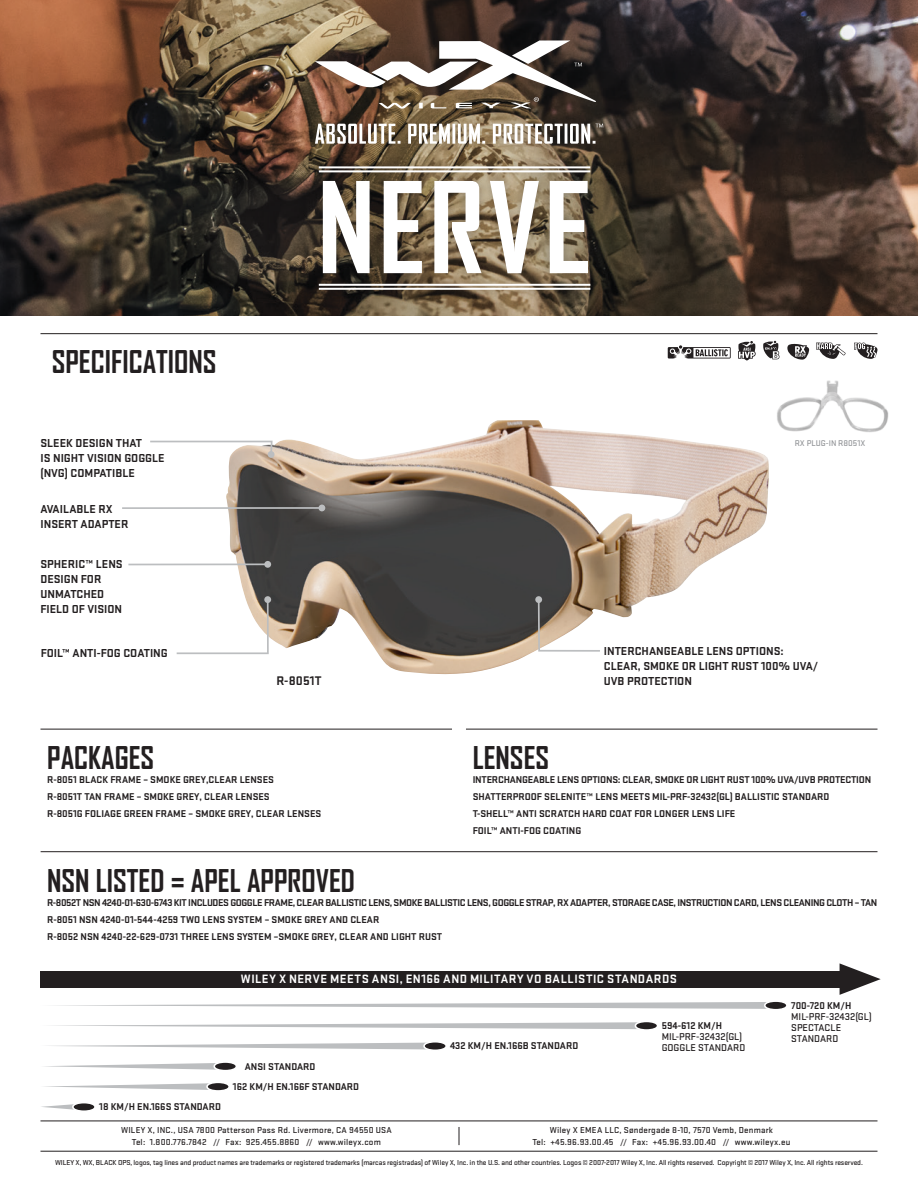
<style>
.page{position:relative;width:918px;height:1188px;background:#fff}
.page>*{position:absolute;margin:0;border:0;box-sizing:border-box;transform-origin:0 0}
.Titel{font:700 120.75px "Agency FB";letter-spacing:.025em;color:#fff}
.PRODUCT_HEAD{font:700 30px "Agency FB";color:#231f20}
.Item_number{font:700 13.05px "Stratum No 1";letter-spacing:.01em;color:#231f20}
.hvid_mellemrubrik{font:700 12.6px "Stratum No 1";letter-spacing:.04em;color:#fff}
.Bullets_Body_BOLD{font:700 12px/15px "Stratum No 2";color:#231f20}
.Bullets_Body_BOLD-2{font:700 10.2px "Stratum No 2";color:#231f20}
.Bullets_Body_BOLD-3{font:700 10.2px "Stratum No 2";letter-spacing:-.04em;color:#231f20}
.Bullets_Body_BOLD-4{font:700 10.2px "Stratum No 2";letter-spacing:-.02em;color:#231f20}
.t1{font:500 10.2px/11.1px "Stratum No 1";color:#231f20}
.t2{font:500 9px/12px "Stratum No 1";letter-spacing:.02em;color:#231f20;text-align:center}
.ICON_text{font:500 8.7px "Stratum No 2";color:#949699}
.t3{font:500 7.5px "Stratum No 1";letter-spacing:-.015em;color:#231f20}
</style>
<div class="page">
<hr style="left:40px;top:1121px;width:838px;height:1px;background:#231f20">
<hr style="left:40px;top:1151px;width:838px;height:1px;background:#231f20">
<svg style="left:459px;top:1127px;width:1px;height:18px"></svg>
<div style="left:40px;top:971px;width:804px;height:16px;background:#231f20"></div>
<svg style="left:840px;top:963px;width:41px;height:32px"></svg>
<svg style="left:41px;top:1104px;width:33px;height:6px"></svg>
<div style="left:73px;top:1103px;width:22px;height:8px;background:#231f20;border-radius:50%"></div>
<div style="left:72px;top:1102px;width:24px;height:10px;border:2px solid #fff;border-radius:50%"></div>
<svg style="left:44px;top:1083px;width:165px;height:7px"></svg>
<div style="left:207px;top:1082px;width:22px;height:9px;background:#231f20;border-radius:50%"></div>
<div style="left:206px;top:1082px;width:24px;height:10px;border:2px solid #fff;border-radius:50%"></div>
<svg style="left:44px;top:1063px;width:172px;height:7px"></svg>
<div style="left:214px;top:1062px;width:22px;height:9px;background:#231f20;border-radius:50%"></div>
<div style="left:213px;top:1061px;width:24px;height:10px;border:2px solid #fff;border-radius:50%"></div>
<svg style="left:49px;top:1043px;width:377px;height:7px"></svg>
<div style="left:424px;top:1042px;width:22px;height:8px;background:#231f20;border-radius:50%"></div>
<div style="left:423px;top:1041px;width:24px;height:10px;border:2px solid #fff;border-radius:50%"></div>
<svg style="left:53px;top:1022px;width:585px;height:7px"></svg>
<div style="left:635px;top:1021px;width:23px;height:9px;background:#231f20;border-radius:50%"></div>
<div style="left:635px;top:1021px;width:23px;height:10px;border:2px solid #fff;border-radius:50%"></div>
<svg style="left:56px;top:1002px;width:710px;height:7px"></svg>
<div style="left:765px;top:1001px;width:22px;height:9px;background:#231f20;border-radius:50%"></div>
<div style="left:764px;top:1000px;width:24px;height:11px;border:2px solid #fff;border-radius:50%"></div>
<img style="left:226px;top:420px;width:543px;height:255px">
<img style="left:0;top:0;width:918px;height:315px">
<div style="left:310px;top:156px;width:290px;height:144px;background:#231f20;opacity:.3"></div>
<hr style="left:319px;top:166px;width:271px;height:2px;background:#fff">
<hr style="left:319px;top:170px;width:271px;height:2px;background:#fff">
<hr style="left:319px;top:284px;width:271px;height:2px;background:#fff">
<hr style="left:319px;top:288px;width:271px;height:2px;background:#fff">
<hr style="left:40px;top:333px;width:838px;height:1px;background:#231f20">
<svg style="left:176px;top:598px;width:94px;height:57px"></svg>
<div style="left:264px;top:596px;width:7px;height:7px;background:#bcbec0;border-radius:50%"></div>
<svg style="left:537px;top:598px;width:65px;height:55px"></svg>
<div style="left:535px;top:596px;width:7px;height:7px;background:#bcbec0;border-radius:50%"></div>
<hr style="left:128px;top:563px;width:140px;height:2px;background:#bcbec0">
<div style="left:264px;top:561px;width:7px;height:7px;background:#bcbec0;border-radius:50%"></div>
<hr style="left:122px;top:507px;width:200px;height:2px;background:#bcbec0">
<div style="left:318px;top:505px;width:7px;height:6px;background:#bcbec0;border-radius:50%"></div>
<hr style="left:40px;top:729px;width:412px;height:1px;background:#231f20">
<hr style="left:466px;top:729px;width:412px;height:1px;background:#231f20">
<hr style="left:41px;top:851px;width:836px;height:1px;background:#231f20">
<img style="left:768px;top:380px;width:121px;height:59px">
<svg style="left:150px;top:440px;width:123px;height:16px"></svg>
<div style="left:268px;top:451px;width:7px;height:7px;background:#bcbec0;border-radius:50%"></div>
<svg style="left:668px;top:345px;width:63px;height:14px"></svg>
<svg style="left:738px;top:341px;width:18px;height:20px"></svg>
<svg style="left:763px;top:341px;width:17px;height:18px"></svg>
<svg style="left:787px;top:344px;width:22px;height:16px"></svg>
<svg style="left:816px;top:343px;width:30px;height:16px"></svg>
<svg style="left:854px;top:343px;width:24px;height:16px"></svg>
<div style="left:304px;top:28px;width:310px;height:128px;background:#231f20;opacity:.2"></div>
<svg style="left:315px;top:40px;width:281px;height:69px"></svg>
<svg style="left:315px;top:124px;width:288px;height:20px"></svg>
<p class="PRODUCT_HEAD" style="left:52px;top:343px;width:166px">SPECIFICATIONS</p>
<p class="Bullets_Body_BOLD" style="left:40px;top:435px;width:126px">SLEEK DESIGN THAT<br>IS NIGHT VISION GOGGLE (NVG) COMPATIBLE</p>
<p class="Bullets_Body_BOLD" style="left:40px;top:502px;width:89px">AVAILABLE RX<br>INSERT ADAPTER</p>
<p class="Bullets_Body_BOLD" style="left:40px;top:557px;width:84px">SPHERIC™ LENS<br>DESIGN FOR<br>UNMATCHED<br>FIELD OF VISION</p>
<p class="Bullets_Body_BOLD" style="left:41px;top:645px;width:129px">FOIL™ ANTI-FOG COATING</p>
<p class="Titel" style="left:317px;top:153px;width:276px">NERVE</p>
<p class="ICON_text" style="left:795px;top:439px;width:72px">RX PLUG-IN R8051X</p>
<p class="Item_number" style="left:276px;top:673px;width:47px">R-8051T</p>
<p class="Bullets_Body_BOLD" style="left:604px;top:644px;width:216px">INTERCHANGEABLE LENS OPTIONS:<br>CLEAR, SMOKE OR LIGHT RUST 100% UVA/<br>UVB PROTECTION</p>
<p class="PRODUCT_HEAD" style="left:47px;top:740px;width:109px">PACKAGES</p>
<p class="Bullets_Body_BOLD-2" style="left:47px;top:774px;width:228px">R-8051 BLACK FRAME – SMOKE GREY,CLEAR LENSES</p>
<p class="Bullets_Body_BOLD-2" style="left:47px;top:791px;width:224px">R-8051T TAN FRAME – SMOKE GREY, CLEAR LENSES</p>
<p class="Bullets_Body_BOLD-2" style="left:47px;top:808px;width:276px">R-8051G FOLIAGE GREEN FRAME – SMOKE GREY, CLEAR LENSES</p>
<p class="PRODUCT_HEAD" style="left:473px;top:740px;width:78px">LENSES</p>
<p class="Bullets_Body_BOLD-4" style="left:473px;top:774px;width:400px">INTERCHANGEABLE LENS OPTIONS: CLEAR, SMOKE OR LIGHT RUST 100% UVA/UVB PROTECTION</p>
<p class="Bullets_Body_BOLD-2" style="left:473px;top:791px;width:358px">SHATTERPROOF SELENITE™ LENS MEETS MIL-PRF-32432(GL) BALLISTIC STANDARD</p>
<p class="Bullets_Body_BOLD-2" style="left:473px;top:808px;width:264px">T-SHELL™ ANTI SCRATCH HARD COAT FOR LONGER LENS LIFE</p>
<p class="Bullets_Body_BOLD-2" style="left:473px;top:825px;width:110px">FOIL™ ANTI-FOG COATING</p>
<p class="PRODUCT_HEAD" style="left:47px;top:862px;width:309px">NSN LISTED = APEL APPROVED</p>
<p class="Bullets_Body_BOLD-3" style="left:47px;top:897px;width:832px">R-8052T NSN 4240-01-630-6743 KIT INCLUDES GOGGLE FRAME, CLEAR BALLISTIC LENS, SMOKE BALLISTIC LENS, GOGGLE STRAP, RX ADAPTER, STORAGE CASE, INSTRUCTION CARD, LENS CLEANING CLOTH – TAN</p>
<p class="Bullets_Body_BOLD-2" style="left:47px;top:914px;width:334px">R-8051 NSN 4240-01-544-4259 TWO LENS SYSTEM – SMOKE GREY AND CLEAR</p>
<p class="Bullets_Body_BOLD-2" style="left:47px;top:931px;width:396px">R-8052 NSN 4240-22-629-0731 THREE LENS SYSTEM –SMOKE GREY, CLEAR AND LIGHT RUST</p>
<p class="hvid_mellemrubrik" style="left:241px;top:972px;width:438px">WILEY X NERVE MEETS ANSI, EN166 AND MILITARY VO BALLISTIC STANDARDS</p>
<p class="Bullets_Body_BOLD-2" style="left:99px;top:1101px;width:123px">18 KM/H EN.166S STANDARD</p>
<p class="Bullets_Body_BOLD-2" style="left:245px;top:1060px;width:72px">ANSI STANDARD</p>
<p class="Bullets_Body_BOLD-2" style="left:233px;top:1081px;width:128px">162 KM/H EN.166F STANDARD</p>
<p class="Bullets_Body_BOLD-2" style="left:450px;top:1040px;width:130px">432 KM/H EN.166B STANDARD</p>
<p class="Bullets_Body_BOLD-2" style="left:662px;top:1020px;width:62px">594-612 KM/H</p>
<p class="t1" style="left:662px;top:1031px;width:85px">MIL-PRF-32432(GL)<br>GOGGLE STANDARD</p>
<p class="Bullets_Body_BOLD-2" style="left:791px;top:999px;width:62px">700-720 KM/H</p>
<p class="t1" style="left:791px;top:1011px;width:82px">MIL-PRF-32432(GL)<br>SPECTACLE<br>STANDARD</p>
<p class="t2" style="left:121px;top:1124px;width:272px">WILEY X, INC., USA 7800 Patterson Pass Rd. Livermore, CA 94550 USA<br>Tel: 1.800.776.7842 // Fax: 925.455.8860 // www.wileyx.com</p>
<p class="t2" style="left:533px;top:1124px;width:259px">Wiley X EMEA LLC, Søndergade 8-10, 7570 Vemb, Denmark<br>Tel: +45.96.93.00.45 // Fax: +45.96.93.00.40 // www.wileyx.eu</p>
<p class="t3" style="left:55px;top:1158px;width:809px">WILEY X, WX, BLACK OPS, logos, tag lines and product names are trademarks or registered trademarks (marcas registradas) of Wiley X, Inc. in the U.S. and other countries. Logos © 2007-2017 Wiley X, Inc. All rights reserved. Copyright © 2017 Wiley X, Inc. All rights reserved.</p>
</div>
